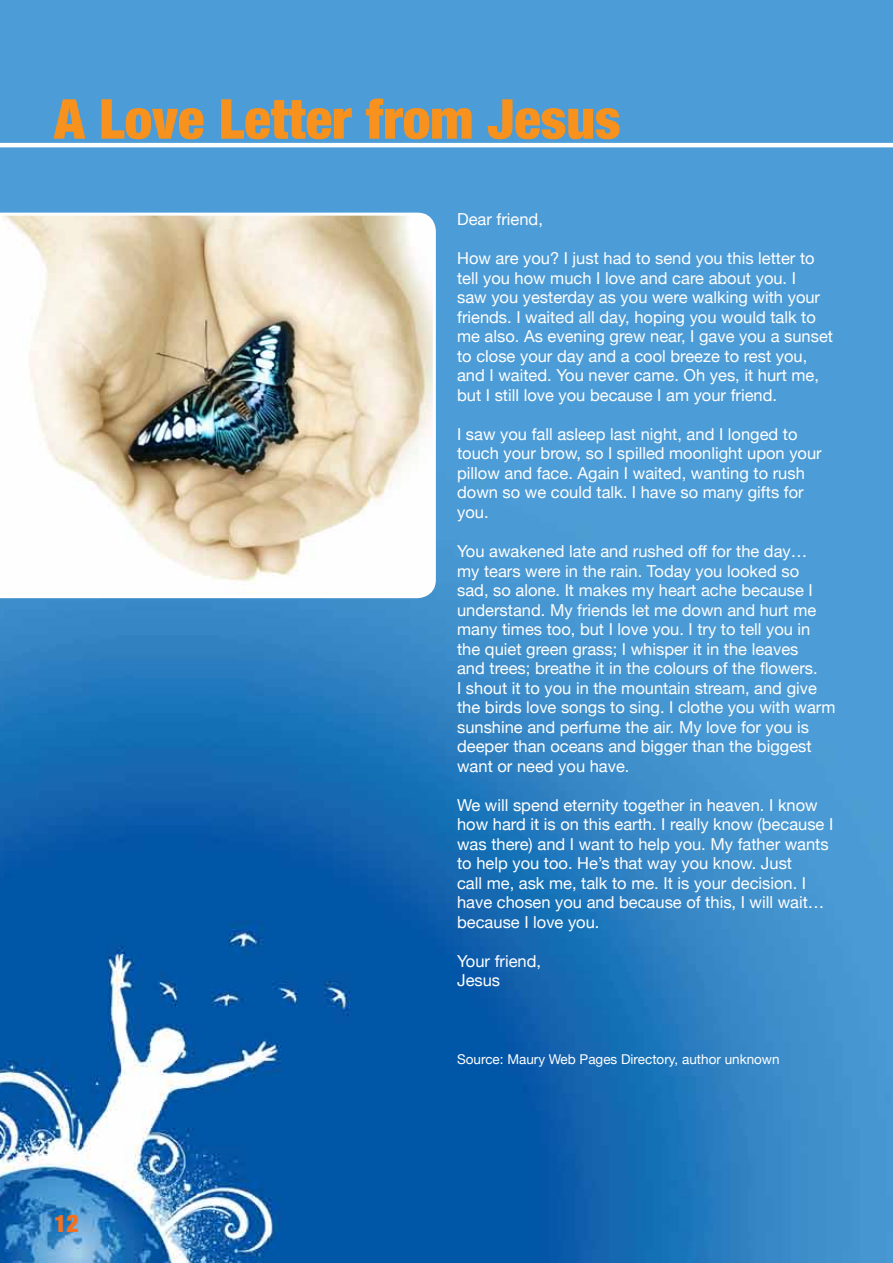
<style>
.page{position:relative;width:893px;height:1263px;background:#fff}
.page>*{position:absolute;margin:0;border:0;box-sizing:border-box;transform-origin:0 0}
.t1{font:900 condensed 55.2px "Helvetica Neue";color:#f7921e}
.t2{font:900 condensed 24px "Helvetica Neue";color:#f37121}
.t3{font:16.5px/19.5px "Helvetica Neue";color:#fff}
.t4{font:13.5px "Helvetica Neue";color:#fff}
</style>
<div class="page">
<img style="left:0;top:0;width:893px;height:1263px">
<hr style="left:0;top:143px;width:893px;height:4px;background:#fff">
<svg style="left:0;top:213px;width:436px;height:385px"></svg>
<h1 class="t1" style="left:54px;top:85px;width:568px">A Love Letter from Jesus</h1>
<p class="t3" style="left:457px;top:210px;width:87px">Dear friend,</p>
<p class="t3" style="left:457px;top:249px;width:377px">How are you? I just had to send you this letter to tell you how much I love and care about you. I<br>saw you yesterday as you were walking with your friends. I waited all day, hoping you would talk to me also. As evening grew near, I gave you a sunset to close your day and a cool breeze to rest you, and I waited. You never came. Oh yes, it hurt me, but I still love you because I am your friend.</p>
<p class="t3" style="left:457px;top:424px;width:366px">I saw you fall asleep last night, and I longed to touch your brow, so I spilled moonlight upon your pillow and face. Again I waited, wanting to rush down so we could talk. I have so many gifts for you.</p>
<p class="t3" style="left:457px;top:541px;width:380px">You awakened late and rushed off for the day…<br>my tears were in the rain. Today you looked so<br>sad, so alone. It makes my heart ache because I understand. My friends let me down and hurt me many times too, but I love you. I try to tell you in the quiet green grass; I whisper it in the leaves<br>and trees; breathe it in the colours of the flowers.<br>I shout it to you in the mountain stream, and give the birds love songs to sing. I clothe you with warm sunshine and perfume the air. My love for you is deeper than oceans and bigger than the biggest want or need you have.</p>
<p class="t3" style="left:457px;top:795px;width:378px">We will spend eternity together in heaven. I know how hard it is on this earth. I really know (because I was there) and I want to help you. My father wants to help you too. He’s that way you know. Just<br>call me, ask me, talk to me. It is your decision. I have chosen you and because of this, I will wait… because I love you.</p>
<p class="t3" style="left:457px;top:951px;width:86px">Your friend,<br>Jesus</p>
<h2 class="t2" style="left:54px;top:1209px;width:26px">12</h2>
<p class="t4" style="left:457px;top:1051px;width:324px">Source: Maury Web Pages Directory, author unknown</p>
</div>
